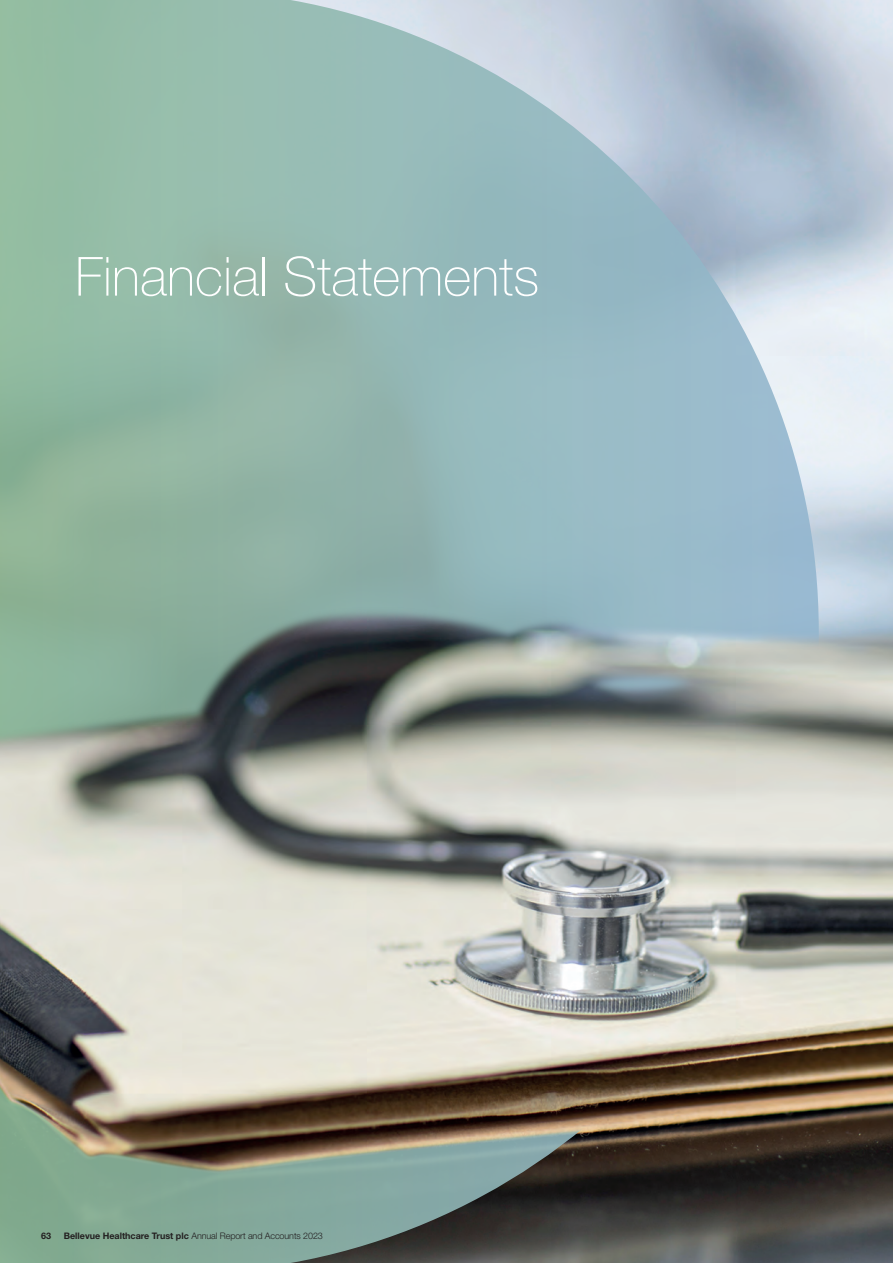
<style>
.page{position:relative;width:893px;height:1263px;background:#fff}
.page>*{position:absolute;margin:0;border:0;box-sizing:border-box;transform-origin:0 0}
.t1{font:100 54px "Helvetica Neue LT Std";color:#fff}
.t2{font:300 9px "Helvetica Neue LT Std";letter-spacing:-.01em;color:#231f20}
.t3{font:700 9px "Helvetica Neue LT Std";color:#231f20}
.s1{font-weight:700}
</style>
<div class="page">
<img style="left:819px;top:0;width:74px;height:1263px">
<img style="left:0;top:0;width:819px;height:1263px">
<h1 class="t1" style="left:75px;top:246px;width:466px">Financial Statements</h1>
<p class="t3" style="left:41px;top:1230px;width:12px">63</p>
<p class="t2" style="left:64px;top:1230px;width:261px"><span class="s1">Bellevue Healthcare Trust plc</span> Annual Report and Accounts 2023</p>
</div>
